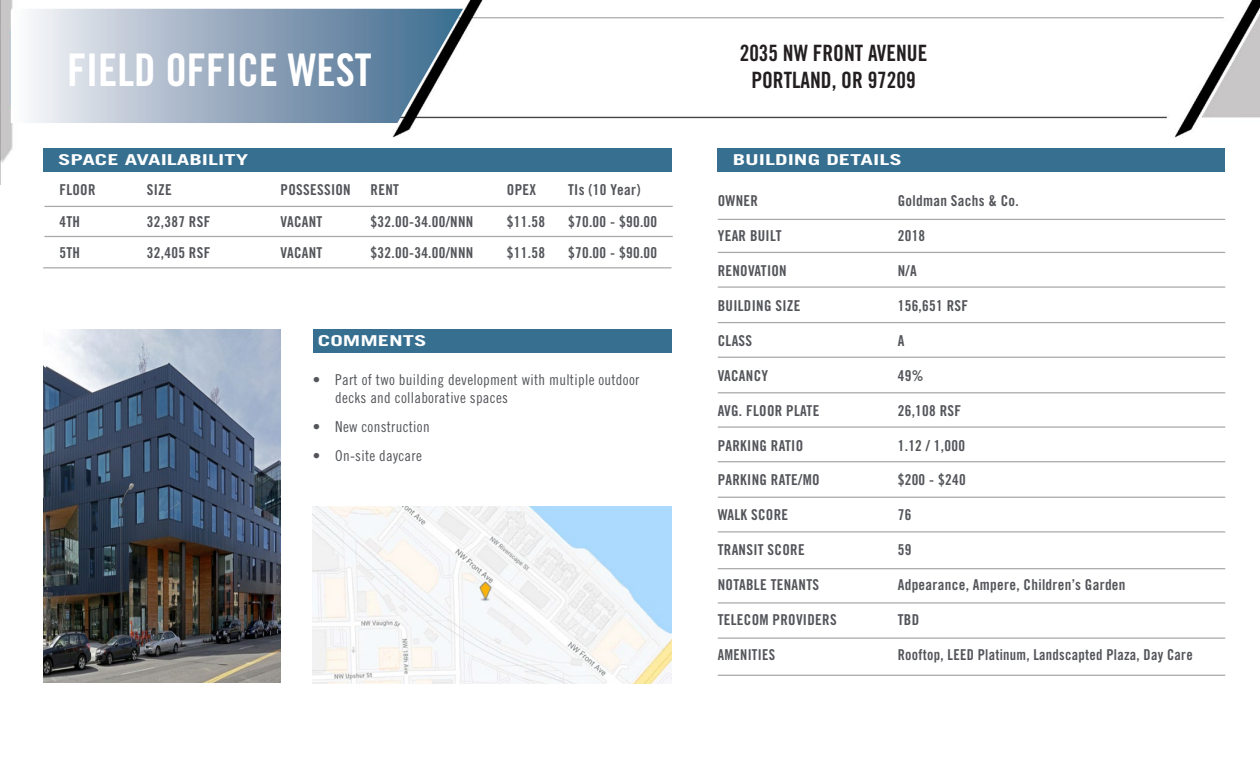
<style>
.page{position:relative;width:1260px;height:765px;background:#fff}
.page>*{position:absolute;margin:0;border:0;box-sizing:border-box;transform-origin:0 0}
.t1{font:45px "Trade Gothic LT Std Bd Cn 20";color:#fff;scale:.96 1}
.t2{font:22.5px "Trade Gothic LT Std Bd Cn 20";color:#231f20;scale:.96 1}
.t3{font:15px "Trade Gothic LT Std Bd Cn 20";letter-spacing:.02em;color:#54555a}
.t4{font:15px/18px "Trade Gothic LT Std Cn 18";letter-spacing:.02em;color:#54555a}
.t5{font:15px "Trade Gothic LT Std Bd Cn 20";letter-spacing:.02em;color:#54555a;scale:.96 1}
.t6{font:700 15px "Trade Gothic LT Std";color:#fff;scale:1.5 1}
</style>
<div class="page">
<img style="left:0;top:0;width:1260px;height:184px">
<div style="left:43px;top:149px;width:629px;height:23px;background:#376f90"></div>
<img style="left:43px;top:329px;width:238px;height:353px">
<div style="left:313px;top:329px;width:358px;height:24px;background:#376f90"></div>
<div style="left:718px;top:149px;width:507px;height:23px;background:#376f90"></div>
<img style="left:313px;top:507px;width:359px;height:176px">
<hr style="left:718px;top:219px;width:507px;height:1px;background:#a9a8aa">
<hr style="left:718px;top:252px;width:507px;height:1px;background:#a9a8aa">
<hr style="left:718px;top:286px;width:507px;height:2px;background:#a9a8aa">
<hr style="left:718px;top:322px;width:507px;height:1px;background:#a9a8aa">
<hr style="left:718px;top:357px;width:507px;height:1px;background:#a9a8aa">
<hr style="left:718px;top:675px;width:507px;height:1px;background:#a9a8aa">
<hr style="left:718px;top:392px;width:507px;height:1px;background:#a9a8aa">
<hr style="left:718px;top:426px;width:507px;height:2px;background:#a9a8aa">
<hr style="left:718px;top:461px;width:507px;height:1px;background:#a9a8aa">
<hr style="left:718px;top:497px;width:507px;height:1px;background:#a9a8aa">
<hr style="left:718px;top:531px;width:507px;height:2px;background:#a9a8aa">
<hr style="left:718px;top:568px;width:507px;height:1px;background:#a9a8aa">
<hr style="left:718px;top:602px;width:507px;height:2px;background:#a9a8aa">
<hr style="left:718px;top:638px;width:507px;height:1px;background:#a9a8aa">
<svg style="left:11px;top:9px;width:452px;height:114px;background:#9fb0c2"></svg>
<hr style="left:44px;top:206px;width:629px;height:1px;background:#a9a8aa">
<hr style="left:44px;top:236px;width:629px;height:1px;background:#a9a8aa">
<hr style="left:43px;top:267px;width:629px;height:1px;background:#a9a8aa">
<p class="t1" style="left:67px;top:43px;width:319px">FIELD OFFICE WEST</p>
<p class="t6" style="left:58px;top:151px;width:128px">SPACE AVAILABILITY</p>
<p class="t3" style="left:59px;top:181px;width:38px">FLOOR</p>
<p class="t3" style="left:147px;top:181px;width:27px">SIZE</p>
<p class="t3" style="left:281px;top:181px;width:72px">POSSESSION</p>
<p class="t3" style="left:371px;top:181px;width:30px">RENT</p>
<p class="t3" style="left:507px;top:181px;width:31px">OPEX</p>
<p class="t3" style="left:568px;top:181px;width:74px">TIs (10 Year)</p>
<p class="t3" style="left:59px;top:212px;width:22px">4TH</p>
<p class="t3" style="left:147px;top:212px;width:65px">32,387 RSF</p>
<p class="t3" style="left:281px;top:212px;width:43px">VACANT</p>
<p class="t3" style="left:371px;top:212px;width:104px">$32.00-34.00/NNN</p>
<p class="t3" style="left:507px;top:212px;width:40px">$11.58</p>
<p class="t3" style="left:568px;top:212px;width:91px">$70.00 - $90.00</p>
<p class="t3" style="left:59px;top:244px;width:22px">5TH</p>
<p class="t3" style="left:147px;top:244px;width:65px">32,405 RSF</p>
<p class="t3" style="left:281px;top:244px;width:43px">VACANT</p>
<p class="t3" style="left:371px;top:244px;width:104px">$32.00-34.00/NNN</p>
<p class="t3" style="left:507px;top:244px;width:40px">$11.58</p>
<p class="t3" style="left:568px;top:244px;width:91px">$70.00 - $90.00</p>
<p class="t6" style="left:318px;top:331px;width:74px">COMMENTS</p>
<p class="t4" style="left:335px;top:370px;width:306px;text-indent:-22px">• Part of two building development with multiple outdoor decks and collaborative spaces</p>
<p class="t4" style="left:313px;top:418px;width:118px">• New construction</p>
<p class="t4" style="left:313px;top:447px;width:111px">• On-site daycare</p>
<p class="t2" style="left:740px;top:39px;width:197px">2035 NW FRONT AVENUE</p>
<p class="t2" style="left:751px;top:66px;width:173px">PORTLAND, OR 97209</p>
<p class="t6" style="left:733px;top:151px;width:114px">BUILDING DETAILS</p>
<p class="t3" style="left:718px;top:192px;width:42px">OWNER</p>
<p class="t3" style="left:898px;top:192px;width:123px">Goldman Sachs &amp; Co.</p>
<p class="t3" style="left:718px;top:227px;width:66px">YEAR BUILT</p>
<p class="t3" style="left:898px;top:227px;width:29px">2018</p>
<p class="t3" style="left:718px;top:262px;width:71px">RENOVATION</p>
<p class="t3" style="left:898px;top:262px;width:20px">N/A</p>
<p class="t3" style="left:718px;top:297px;width:84px">BUILDING SIZE</p>
<p class="t3" style="left:898px;top:297px;width:72px">156,651 RSF</p>
<p class="t3" style="left:718px;top:331px;width:36px">CLASS</p>
<p class="t3" style="left:898px;top:331px;width:8px">A</p>
<p class="t3" style="left:718px;top:366px;width:52px">VACANCY</p>
<p class="t3" style="left:898px;top:366px;width:27px">49%</p>
<p class="t3" style="left:718px;top:401px;width:103px">AVG. FLOOR PLATE</p>
<p class="t3" style="left:898px;top:401px;width:65px">26,108 RSF</p>
<p class="t3" style="left:718px;top:436px;width:87px">PARKING RATIO</p>
<p class="t3" style="left:898px;top:436px;width:69px">1.12 / 1,000</p>
<p class="t3" style="left:718px;top:471px;width:103px">PARKING RATE/MO</p>
<p class="t3" style="left:898px;top:471px;width:69px">$200 - $240</p>
<p class="t3" style="left:718px;top:506px;width:72px">WALK SCORE</p>
<p class="t3" style="left:898px;top:506px;width:15px">76</p>
<p class="t3" style="left:718px;top:541px;width:88px">TRANSIT SCORE</p>
<p class="t3" style="left:898px;top:541px;width:15px">59</p>
<p class="t3" style="left:718px;top:576px;width:103px">NOTABLE TENANTS</p>
<p class="t3" style="left:898px;top:576px;width:229px">Adpearance, Ampere, Children’s Garden</p>
<p class="t3" style="left:718px;top:610px;width:120px">TELECOM PROVIDERS</p>
<p class="t3" style="left:898px;top:610px;width:23px">TBD</p>
<p class="t5" style="left:718px;top:645px;width:61px">AMENITIES</p>
<p class="t5" style="left:898px;top:645px;width:309px">Rooftop, LEED Platinum, Landscapted Plaza, Day Care</p>
</div>
